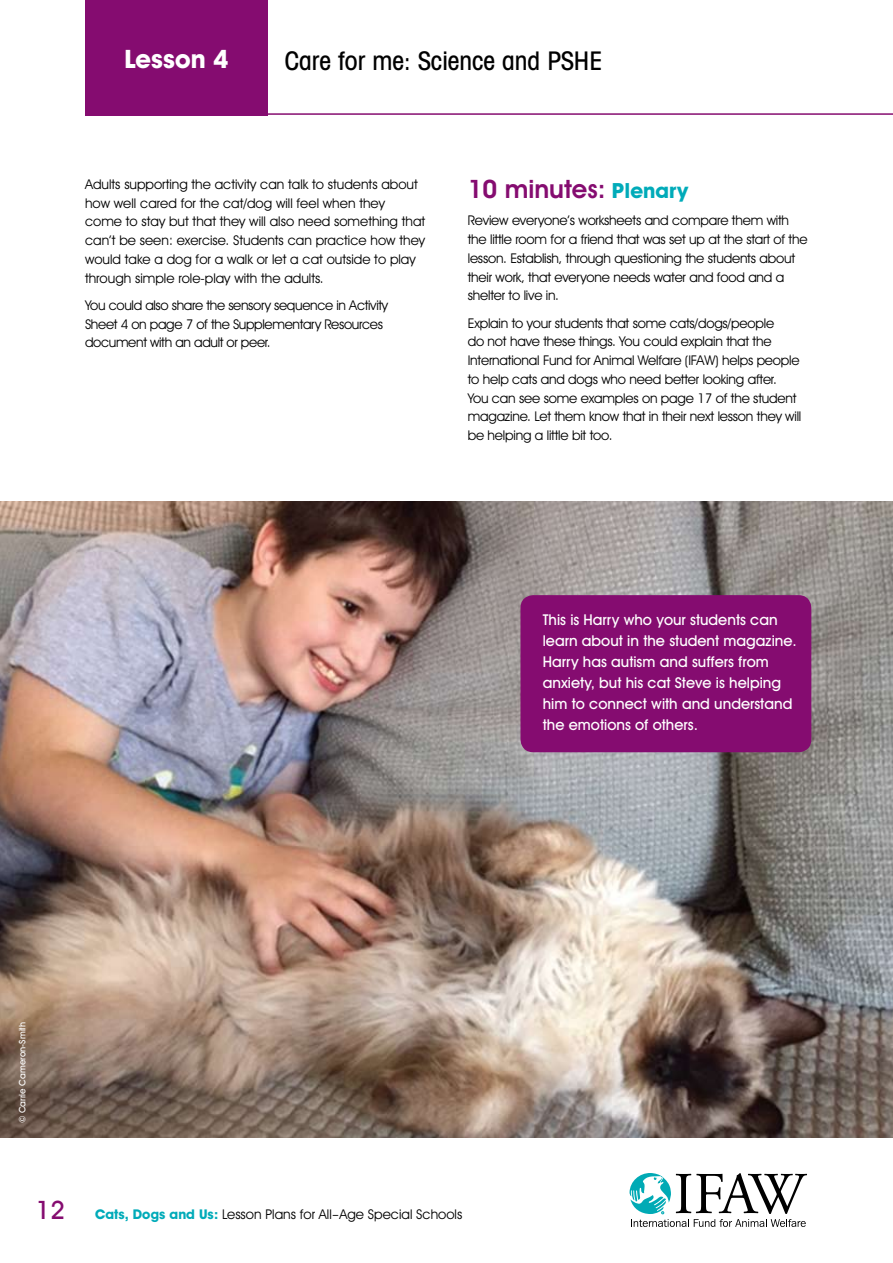
<style>
.page{position:relative;width:893px;height:1263px;background:#fff}
.page>*{position:absolute;margin:0;border:0;box-sizing:border-box;transform-origin:0 0}
.t1{font:500 condensed 25.5px "Avant Garde IT Cby BT";color:#000}
.t2{font:600 25.5px "Avant Garde IT Cby BT";color:#850c70}
.t3{font:700 25.5px "Avant Garde IT Cby BT";color:#fff}
.t4{font:500 25.5px "Avant Garde IT Cby BT";color:#850c70}
.t5{font:500 15px/21px "Avant Garde IT Cby BT";color:#fff}
.t6{font:13.5px/18.8px "Avant Garde IT Cby BT";letter-spacing:-.015em;color:#000}
.t7{font:500 9px "Avant Garde IT Cby BT";color:#fff}
.s1{font-weight:700;font-size:21px;color:#00abb9}
.s2{font-weight:700;color:#00abb9}
</style>
<div class="page">
<div style="left:85px;top:0;width:183px;height:115px;background:#850c70"></div>
<hr style="left:85px;top:113px;width:808px;height:2px;background:#850c70">
<img style="left:0;top:502px;width:893px;height:636px">
<svg style="left:629px;top:1173px;width:178px;height:54px"></svg>
<div style="left:520px;top:595px;width:291px;height:157px;background:#850c70;border-radius:13px"></div>
<h1 class="t3" style="left:124px;top:43px;width:106px">Lesson 4</h1>
<h1 class="t1" style="left:285px;top:45px;width:319px">Care for me: Science and PSHE</h1>
<p class="t6" style="left:85px;top:175px;width:342px">Adults supporting the activity can talk to students about how well cared for the cat/dog will feel when they come to stay but that they will also need something that can’t be seen: exercise. Students can practice how they would take a dog for a walk or let a cat outside to play through simple role-play with the adults.</p>
<p class="t6" style="left:85px;top:296px;width:305px">You could also share the sensory sequence in Activity<br>Sheet 4 on page 7 of the Supplementary Resources document with an adult or peer.</p>
<h1 class="t2" style="left:468px;top:174px;width:222px">10 minutes: <span class="s1">Plenary</span></h1>
<p class="t6" style="left:468px;top:211px;width:341px">Review everyone’s worksheets and compare them with the little room for a friend that was set up at the start of the lesson. Establish, through questioning the students about their work, that everyone needs water and food and a shelter to live in.</p>
<p class="t6" style="left:468px;top:313px;width:335px">Explain to your students that some cats/dogs/people<br>do not have these things. You could explain that the International Fund for Animal Welfare (IFAW) helps people to help cats and dogs who need better looking after.<br>You can see some examples on page 17 of the student magazine. Let them know that in their next lesson they will be helping a little bit too.</p>
<p class="t5" style="left:543px;top:609px;width:256px">This is Harry who your students can learn about in the student magazine.<br>Harry has autism and suffers from anxiety, but his cat Steve is helping him to connect with and understand the emotions of others.</p>
<p class="t7" style="left:17px;top:1123px;width:103px;rotate:-90deg">© Carrie Cameron-Smith</p>
<h1 class="t4" style="left:36px;top:1194px;width:31px">12</h1>
<p class="t6" style="left:95px;top:1204px;width:369px"><span class="s2">Cats, Dogs and Us:</span> Lesson Plans for All-Age Special Schools</p>
</div>
